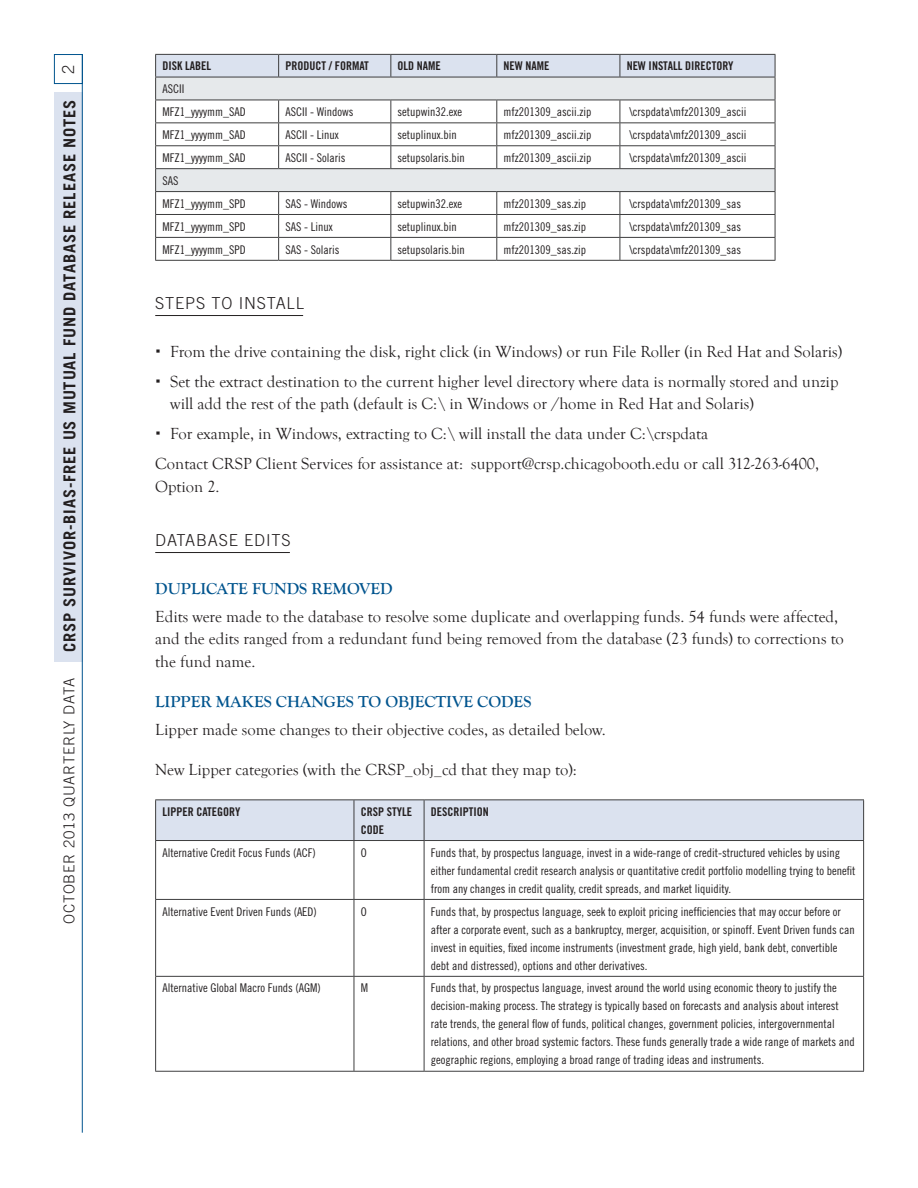
<style>
.page{position:relative;width:918px;height:1188px;background:#fff}
.page>*{position:absolute;margin:0;border:0;box-sizing:border-box;transform-origin:0 0}
.t1{font:16.5px/22.5px "Goudy Old Style T";color:#231f20}
.head3{font:700 16.5px "Goudy Old Style T";color:#00548e}
.t2{font:700 16.5px "Trade Gothic";letter-spacing:.05em;color:#231f20}
.head2{font:300 16.5px "Trade Gothic";letter-spacing:.05em;color:#231f20}
.head1{font:300 15px "Trade Gothic";letter-spacing:.05em;color:#231f20}
.Table1{font:12px/18px "Trade Gothic Cond Eighteen";color:#231f20}
.Table_Header{font:12px/18px "Trade Gothic Bold Cond Twenty";color:#231f20}
</style>
<div class="page">
<div style="left:54px;top:92px;width:29px;height:569px;background:#dbe2ef"></div>
<hr style="left:82px;top:54px;width:1px;height:1079px;background:#00548e">
<div style="left:54px;top:54px;width:29px;height:30px;border:1px solid #00548e"></div>
<hr style="left:155px;top:315px;width:148px;height:1px;background:#231f20">
<hr style="left:155px;top:552px;width:135px;height:1px;background:#231f20">
<svg style="left:155px;top:54px;width:621px;height:206px"></svg>
<hr style="left:155px;top:260px;width:124px;height:1px;background:#3e3e3f">
<hr style="left:279px;top:260px;width:112px;height:1px;background:#3e3e3f">
<hr style="left:391px;top:260px;width:106px;height:1px;background:#3e3e3f">
<hr style="left:497px;top:260px;width:123px;height:1px;background:#3e3e3f">
<hr style="left:620px;top:260px;width:155px;height:1px;background:#3e3e3f">
<div style="left:156px;top:800px;width:707px;height:40px;background:#dbe2ef"></div>
<hr style="left:155px;top:799px;width:199px;height:1px;background:#3e3e3f">
<hr style="left:155px;top:800px;width:1px;height:40px;background:#3e3e3f">
<hr style="left:354px;top:799px;width:70px;height:1px;background:#3e3e3f">
<hr style="left:354px;top:800px;width:1px;height:40px;background:#3e3e3f">
<hr style="left:424px;top:799px;width:440px;height:1px;background:#3e3e3f">
<hr style="left:424px;top:800px;width:1px;height:40px;background:#3e3e3f">
<hr style="left:863px;top:800px;width:1px;height:40px;background:#3e3e3f">
<hr style="left:155px;top:840px;width:199px;height:1px;background:#3e3e3f">
<hr style="left:155px;top:841px;width:1px;height:58px;background:#3e3e3f">
<hr style="left:354px;top:840px;width:70px;height:1px;background:#3e3e3f">
<hr style="left:354px;top:841px;width:1px;height:58px;background:#3e3e3f">
<hr style="left:424px;top:840px;width:440px;height:1px;background:#3e3e3f">
<hr style="left:424px;top:841px;width:1px;height:58px;background:#3e3e3f">
<hr style="left:863px;top:841px;width:1px;height:58px;background:#3e3e3f">
<hr style="left:155px;top:899px;width:199px;height:1px;background:#3e3e3f">
<hr style="left:155px;top:900px;width:1px;height:76px;background:#3e3e3f">
<hr style="left:354px;top:899px;width:70px;height:1px;background:#3e3e3f">
<hr style="left:354px;top:900px;width:1px;height:76px;background:#3e3e3f">
<hr style="left:424px;top:899px;width:440px;height:1px;background:#3e3e3f">
<hr style="left:424px;top:900px;width:1px;height:76px;background:#3e3e3f">
<hr style="left:863px;top:900px;width:1px;height:76px;background:#3e3e3f">
<hr style="left:155px;top:976px;width:199px;height:1px;background:#3e3e3f">
<hr style="left:155px;top:977px;width:1px;height:94px;background:#3e3e3f">
<hr style="left:354px;top:976px;width:70px;height:1px;background:#3e3e3f">
<hr style="left:354px;top:977px;width:1px;height:94px;background:#3e3e3f">
<hr style="left:424px;top:976px;width:440px;height:1px;background:#3e3e3f">
<hr style="left:424px;top:977px;width:1px;height:94px;background:#3e3e3f">
<hr style="left:863px;top:977px;width:1px;height:94px;background:#3e3e3f">
<hr style="left:155px;top:1071px;width:199px;height:1px;background:#3e3e3f">
<hr style="left:354px;top:1071px;width:70px;height:1px;background:#3e3e3f">
<hr style="left:424px;top:1071px;width:440px;height:1px;background:#3e3e3f">
<p class="head2" style="left:58px;top:74px;width:11px;rotate:-90deg">2</p>
<p class="Table_Header" style="left:162px;top:57px;width:50px">DISK LABEL</p>
<p class="Table_Header" style="left:285px;top:57px;width:85px">PRODUCT / FORMAT</p>
<p class="Table_Header" style="left:398px;top:57px;width:45px">OLD NAME</p>
<p class="Table_Header" style="left:504px;top:57px;width:47px">NEW NAME</p>
<p class="Table_Header" style="left:627px;top:57px;width:108px">NEW INSTALL DIRECTORY</p>
<p class="Table1" style="left:162px;top:80px;width:23px">ASCII</p>
<p class="Table1" style="left:162px;top:103px;width:85px">MFZ1_yyyymm_SAD</p>
<p class="Table1" style="left:285px;top:103px;width:69px">ASCII - Windows</p>
<p class="Table1" style="left:398px;top:103px;width:66px">setupwin32.exe</p>
<p class="Table1" style="left:504px;top:103px;width:89px">mfz201309_ascii.zip</p>
<p class="Table1" style="left:629px;top:103px;width:119px">\crspdata\mfz201309_ascii</p>
<p class="Table1" style="left:162px;top:126px;width:85px">MFZ1_yyyymm_SAD</p>
<p class="Table1" style="left:285px;top:126px;width:55px">ASCII - Linux</p>
<p class="Table1" style="left:398px;top:126px;width:61px">setuplinux.bin</p>
<p class="Table1" style="left:504px;top:126px;width:89px">mfz201309_ascii.zip</p>
<p class="Table1" style="left:629px;top:126px;width:119px">\crspdata\mfz201309_ascii</p>
<p class="Table1" style="left:162px;top:149px;width:85px">MFZ1_yyyymm_SAD</p>
<p class="Table1" style="left:285px;top:149px;width:61px">ASCII - Solaris</p>
<p class="Table1" style="left:398px;top:149px;width:69px">setupsolaris.bin</p>
<p class="Table1" style="left:504px;top:149px;width:89px">mfz201309_ascii.zip</p>
<p class="Table1" style="left:629px;top:149px;width:119px">\crspdata\mfz201309_ascii</p>
<p class="Table1" style="left:162px;top:171px;width:17px">SAS</p>
<p class="Table1" style="left:162px;top:194px;width:85px">MFZ1_yyyymm_SPD</p>
<p class="Table1" style="left:285px;top:194px;width:63px">SAS - Windows</p>
<p class="Table1" style="left:398px;top:194px;width:66px">setupwin32.exe</p>
<p class="Table1" style="left:504px;top:194px;width:84px">mfz201309_sas.zip</p>
<p class="Table1" style="left:629px;top:194px;width:113px">\crspdata\mfz201309_sas</p>
<p class="Table1" style="left:162px;top:217px;width:85px">MFZ1_yyyymm_SPD</p>
<p class="Table1" style="left:285px;top:217px;width:49px">SAS - Linux</p>
<p class="Table1" style="left:398px;top:217px;width:61px">setuplinux.bin</p>
<p class="Table1" style="left:504px;top:217px;width:84px">mfz201309_sas.zip</p>
<p class="Table1" style="left:629px;top:217px;width:113px">\crspdata\mfz201309_sas</p>
<p class="Table1" style="left:162px;top:240px;width:85px">MFZ1_yyyymm_SPD</p>
<p class="Table1" style="left:285px;top:240px;width:55px">SAS - Solaris</p>
<p class="Table1" style="left:398px;top:240px;width:69px">setupsolaris.bin</p>
<p class="Table1" style="left:504px;top:240px;width:84px">mfz201309_sas.zip</p>
<p class="Table1" style="left:629px;top:240px;width:113px">\crspdata\mfz201309_sas</p>
<p class="t2" style="left:59px;top:652px;width:554px;rotate:-90deg">CRSP Survivor-Bias-Free US Mutual Fund Database RELEASE NOTES</p>
<p class="head2" style="left:155px;top:293px;width:150px">STEPS TO INSTALL</p>
<p class="t1" style="left:170px;top:340px;width:674px">From the drive containing the disk, right click (in Windows) or run File Roller (in Red Hat and Solaris)</p>
<p class="t1" style="left:170px;top:370px;width:670px">Set the extract destination to the current higher level directory where data is normally stored and unzip will add the rest of the path (default is C:\ in Windows or /home in Red Hat and Solaris)</p>
<p class="t1" style="left:170px;top:423px;width:540px">For example, in Windows, extracting to C:\ will install the data under C:\crspdata</p>
<p class="t1" style="left:155px;top:453px;width:665px">Contact CRSP Client Services for assistance at: support@crsp.chicagobooth.edu or call 312-263-6400,<br>Option 2.</p>
<p class="head2" style="left:155px;top:530px;width:137px">DATABASE EDITS</p>
<p class="head3" style="left:155px;top:579px;width:239px">DUPLICATE FUNDS REMOVED</p>
<p class="t1" style="left:155px;top:605px;width:690px">Edits were made to the database to resolve some duplicate and overlapping funds. 54 funds were affected, and the edits ranged from a redundant fund being removed from the database (23 funds) to corrections to the fund name.</p>
<p class="head3" style="left:155px;top:692px;width:378px">LIPPER MAKES CHANGES TO OBJECTIVE CODES</p>
<p class="t1" style="left:155px;top:719px;width:452px">Lipper made some changes to their objective codes, as detailed below.</p>
<p class="t1" style="left:155px;top:759px;width:423px">New Lipper categories (with the CRSP_obj_cd that they map to):</p>
<p class="Table_Header" style="left:162px;top:802px;width:79px">LIPPER CATEGORY</p>
<p class="Table_Header" style="left:361px;top:802px;width:53px">CRSP STYLE<br>CODE</p>
<p class="Table_Header" style="left:431px;top:802px;width:59px">DESCRIPTION</p>
<p class="Table1" style="left:162px;top:843px;width:155px">Alternative Credit Focus Funds (ACF)</p>
<p class="Table1" style="left:361px;top:843px;width:7px">O</p>
<p class="Table1" style="left:431px;top:843px;width:426px">Funds that, by prospectus language, invest in a wide-range of credit-structured vehicles by using either fundamental credit research analysis or quantitative credit portfolio modelling trying to benefit from any changes in credit quality, credit spreads, and market liquidity.</p>
<p class="Table1" style="left:162px;top:902px;width:156px">Alternative Event Driven Funds (AED)</p>
<p class="Table1" style="left:361px;top:902px;width:7px">O</p>
<p class="Table1" style="left:431px;top:902px;width:426px">Funds that, by prospectus language, seek to exploit pricing inefficiencies that may occur before or after a corporate event, such as a bankruptcy, merger, acquisition, or spinoff. Event Driven funds can invest in equities, fixed income instruments (investment grade, high yield, bank debt, convertible debt and distressed), options and other derivatives.</p>
<p class="Table1" style="left:162px;top:979px;width:160px">Alternative Global Macro Funds (AGM)</p>
<p class="Table1" style="left:361px;top:979px;width:9px">M</p>
<p class="Table1" style="left:431px;top:979px;width:425px">Funds that, by prospectus language, invest around the world using economic theory to justify the decision-making process. The strategy is typically based on forecasts and analysis about interest rate trends, the general flow of funds, political changes, government policies, intergovernmental relations, and other broad systemic factors. These funds generally trade a wide range of markets and geographic regions, employing a broad range of trading ideas and instruments.</p>
<p class="head1" style="left:60px;top:924px;width:248px;rotate:-90deg">October 2013 QUARTER LY DATA</p>
</div>
